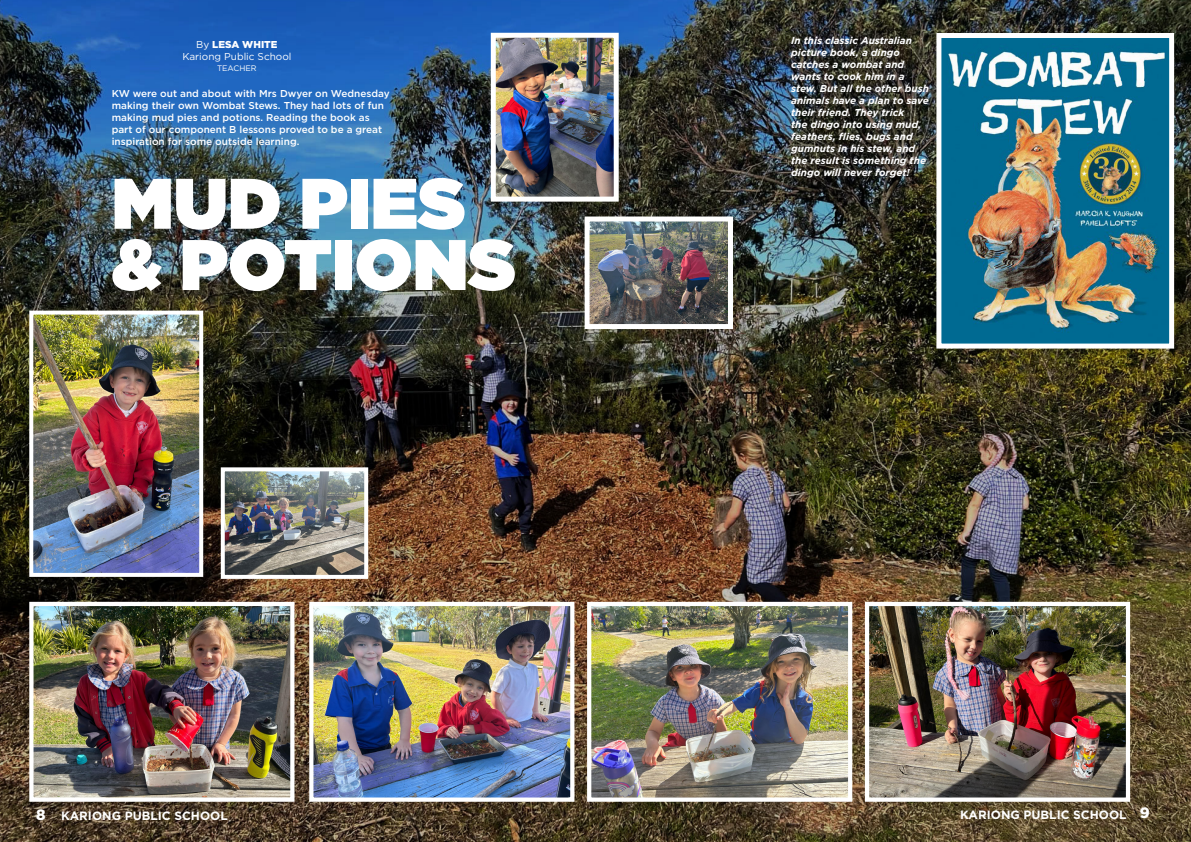
<style>
.page{position:relative;width:1191px;height:842px;background:#fff}
.page>*{position:absolute;margin:0;border:0;box-sizing:border-box;transform-origin:0 0}
.t1{font:900 71.4px "Gotham";color:#fff}
.t2{font:700 12px "Gotham";color:#fff}
.t3{font:italic 700 10px/12px "Gotham";color:#fff}
.t4{font:500 10px/12px "Gotham";color:#fff}
.t5{font:10px "Gotham";color:#fff}
.t6{font:900 10px "Gotham";color:#fff}
.t7{font:8px "Gotham";color:#fff}
.s1{font-weight:400}
.s2{font-weight:900;font-size:15px}
</style>
<div class="page">
<img style="left:0;top:0;width:1191px;height:842px">
<img style="left:34px;top:607px;width:255px;height:190px">
<div style="left:29px;top:602px;width:265px;height:200px;border:4px solid #fff"></div>
<img style="left:34px;top:316px;width:164px;height:256px">
<div style="left:29px;top:311px;width:174px;height:266px;border:4px solid #fff"></div>
<img style="left:314px;top:607px;width:255px;height:190px">
<div style="left:309px;top:602px;width:265px;height:200px;border:4px solid #fff"></div>
<img style="left:590px;top:222px;width:137px;height:101px">
<div style="left:584px;top:216px;width:149px;height:113px;border:5px solid #fff"></div>
<img style="left:497px;top:39px;width:115px;height:157px">
<div style="left:491px;top:33px;width:127px;height:169px;border:5px solid #fff"></div>
<img style="left:226px;top:472px;width:137px;height:102px">
<div style="left:221px;top:467px;width:147px;height:112px;border:4px solid #fff"></div>
<img style="left:942px;top:39px;width:226px;height:304px">
<div style="left:936px;top:33px;width:238px;height:316px;border:5px solid #fff"></div>
<img style="left:592px;top:607px;width:255px;height:190px">
<div style="left:587px;top:602px;width:265px;height:200px;border:4px solid #fff"></div>
<img style="left:870px;top:607px;width:255px;height:190px">
<div style="left:865px;top:602px;width:265px;height:200px;border:4px solid #fff"></div>
<p class="t6" style="left:196px;top:38px;width:83px"><span class="s1">By</span> LESA WHITE</p>
<p class="t5" style="left:182px;top:50px;width:111px">Kariong Public School</p>
<p class="t7" style="left:217px;top:63px;width:41px">TEACHER</p>
<p class="t4" style="left:112px;top:88px;width:280px">KW were out and about with Mrs Dwyer on Wednesday making their own Wombat Stews. They had lots of fun making mud pies and potions. Reading the book as part of our component B lessons proved to be a great inspiration for some outside learning.</p>
<p class="t1" style="left:112px;top:152px;width:355px">MUD PIES</p>
<p class="t1" style="left:112px;top:214px;width:405px">&amp; POTIONS</p>
<p class="t3" style="left:791px;top:34px;width:139px">In this classic Australian picture book, a dingo catches a wombat and wants to cook him in a stew. But all the other bush animals have a plan to save their friend. They trick<br>the dingo into using mud, feathers, flies, bugs and gumnuts in his stew, and the result is something the dingo will never forget!</p>
<p class="t2" style="left:36px;top:807px;width:193px"><span class="s2">8</span> KARIONG PUBLIC SCHOOL</p>
<p class="t2" style="left:960px;top:806px;width:191px">KARIONG PUBLIC SCHOOL <span class="s2">9</span></p>
</div>
